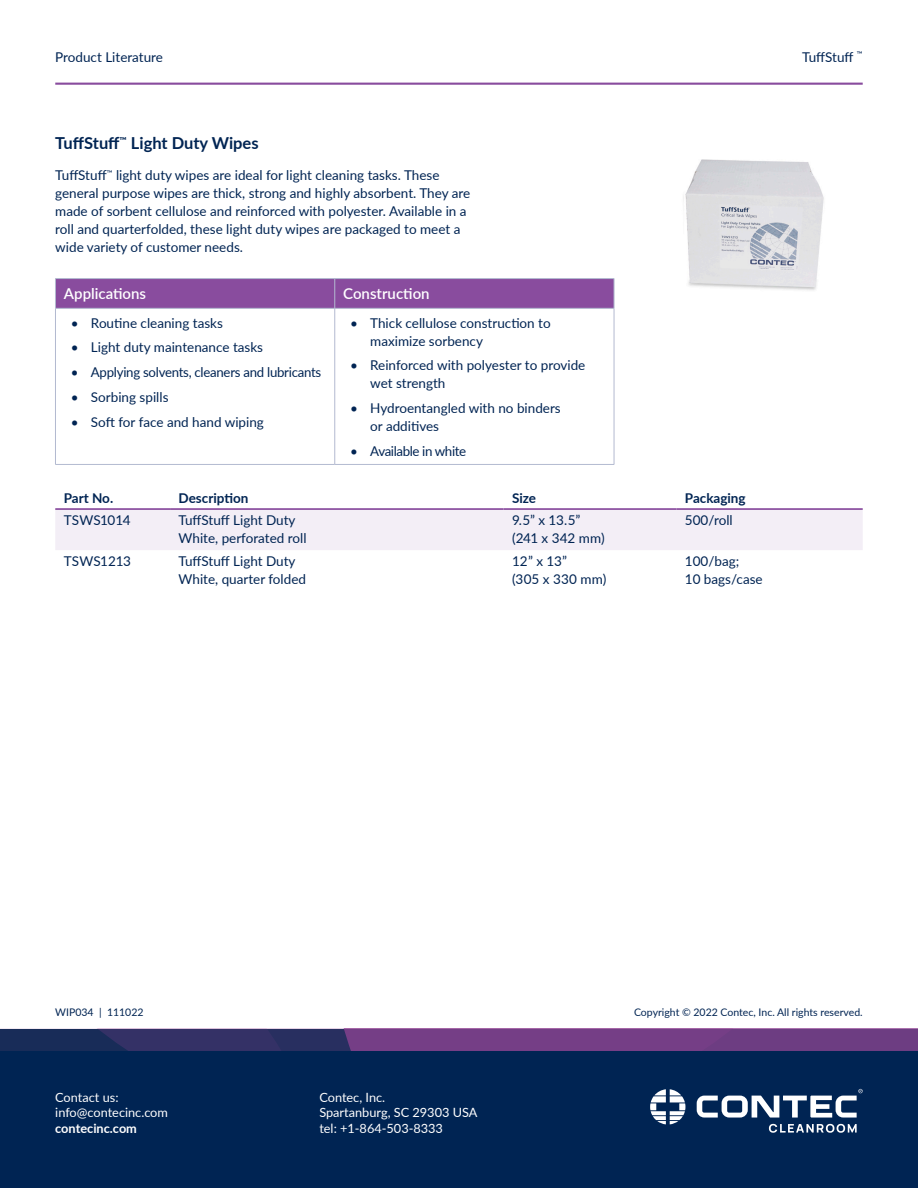
<style>
.page{position:relative;width:918px;height:1188px;background:#fff}
.page>*{position:absolute;margin:0;border:0;box-sizing:border-box;transform-origin:0 0}
.Sub_heading{font:700 16.5px "Lato";color:#002453}
.Table_heading-white{font:600 15px "Lato";color:#fff}
.Packaging_table_text{font:13.5px/18px "Lato";color:#002453}
.Packaging_table_text-2{font:13.5px "Lato";letter-spacing:-.02em;color:#002453}
._04__Body_text{font:700 13.5px "Lato";color:#002453}
.Packaging_table_text-3{font:13.5px "Lato";letter-spacing:-.03em;color:#002453}
.t1{font:12.75px/15.3px "Lato";color:#fff}
.t2{font:700 12.75px "Lato";color:#fff}
.t3{font:10.5px "Lato";color:#002453}
</style>
<div class="page">
<div style="left:0;top:1039px;width:918px;height:149px;background:#002453"></div>
<svg style="left:769px;top:1124px;width:88px;height:9px"></svg>
<svg style="left:697px;top:1089px;width:166px;height:29px"></svg>
<svg style="left:650px;top:1089px;width:35px;height:35px"></svg>
<svg style="left:0;top:1029px;width:918px;height:21px;background:#563876"></svg>
<hr style="left:55px;top:83px;width:808px;height:2px;background:#894c9e">
<hr style="left:55px;top:278px;width:280px;height:1px;background:#b3bad0">
<hr style="left:335px;top:278px;width:279px;height:1px;background:#b3bad0">
<div style="left:55px;top:279px;width:560px;height:29px;background:#894c9e"></div>
<hr style="left:55px;top:308px;width:280px;height:1px;background:#b3bad0">
<hr style="left:55px;top:309px;width:1px;height:155px;background:#b3bad0">
<hr style="left:335px;top:308px;width:279px;height:1px;background:#b3bad0">
<hr style="left:335px;top:309px;width:1px;height:155px;background:#b3bad0">
<hr style="left:614px;top:309px;width:1px;height:155px;background:#b3bad0">
<hr style="left:55px;top:464px;width:280px;height:1px;background:#b3bad0">
<hr style="left:335px;top:464px;width:279px;height:1px;background:#b3bad0">
<div style="left:55px;top:510px;width:808px;height:40px;background:#f3eef6"></div>
<hr style="left:55px;top:508px;width:115px;height:2px;background:#894c9e">
<hr style="left:170px;top:508px;width:334px;height:2px;background:#894c9e">
<hr style="left:504px;top:508px;width:172px;height:2px;background:#894c9e">
<hr style="left:676px;top:508px;width:187px;height:2px;background:#894c9e">
<img style="left:683px;top:159px;width:141px;height:131px">
<p class="Packaging_table_text" style="left:55px;top:47px;width:109px">Product Literature</p>
<p class="Sub_heading" style="left:55px;top:131px;width:205px">TuffStuff<sup>™</sup> Light Duty Wipes</p>
<p class="Packaging_table_text" style="left:55px;top:166px;width:417px">TuffStuff<sup>™</sup> light duty wipes are ideal for light cleaning tasks. These general purpose wipes are thick, strong and highly absorbent. They are made of sorbent cellulose and reinforced with polyester. Available in a roll and quarterfolded, these light duty wipes are packaged to meet a wide variety of customer needs.</p>
<p class="Table_heading-white" style="left:64px;top:283px;width:84px">Applications</p>
<p class="Table_heading-white" style="left:343px;top:283px;width:88px">Construction</p>
<p class="Packaging_table_text" style="left:71px;top:313px;width:154px">• Routine cleaning tasks</p>
<p class="Packaging_table_text" style="left:71px;top:338px;width:194px">• Light duty maintenance tasks</p>
<p class="Packaging_table_text-2" style="left:71px;top:363px;width:252px">• Applying solvents, cleaners and lubricants</p>
<p class="Packaging_table_text" style="left:71px;top:387px;width:99px">• Sorbing spills</p>
<p class="Packaging_table_text" style="left:71px;top:412px;width:195px">• Soft for face and hand wiping</p>
<p class="Packaging_table_text" style="left:370px;top:313px;width:182px;text-indent:-20px">• Thick cellulose construction to maximize sorbency</p>
<p class="Packaging_table_text" style="left:370px;top:356px;width:217px;text-indent:-20px">• Reinforced with polyester to provide wet strength</p>
<p class="Packaging_table_text" style="left:370px;top:399px;width:192px;text-indent:-20px">• Hydroentangled with no binders or additives</p>
<p class="Packaging_table_text-3" style="left:350px;top:441px;width:118px">• Available in white</p>
<p class="_04__Body_text" style="left:64px;top:488px;width:51px">Part No.</p>
<p class="_04__Body_text" style="left:179px;top:488px;width:71px">Description</p>
<p class="_04__Body_text" style="left:512px;top:488px;width:26px">Size</p>
<p class="_04__Body_text" style="left:685px;top:488px;width:62px">Packaging</p>
<p class="Packaging_table_text" style="left:64px;top:511px;width:68px">TSWS1014</p>
<p class="Packaging_table_text" style="left:179px;top:511px;width:129px">TuffStuff Light Duty<br>White, perforated roll</p>
<p class="Packaging_table_text" style="left:512px;top:511px;width:94px">9.5” x 13.5” (241 x 342 mm)</p>
<p class="Packaging_table_text" style="left:685px;top:511px;width:49px">500/roll</p>
<p class="Packaging_table_text" style="left:64px;top:552px;width:69px">TSWS1213</p>
<p class="Packaging_table_text" style="left:179px;top:552px;width:129px">TuffStuff Light Duty<br>White, quarter folded</p>
<p class="Packaging_table_text" style="left:512px;top:552px;width:96px">12” x 13”<br>(305 x 330 mm)</p>
<p class="Packaging_table_text" style="left:685px;top:552px;width:79px">100/bag;<br>10 bags/case</p>
<p class="Packaging_table_text" style="left:802px;top:47px;width:62px">TuffStuff <sup>™</sup></p>
<p class="t3" style="left:55px;top:1005px;width:90px">WIP034 | 111022</p>
<p class="t3" style="left:634px;top:1005px;width:230px">Copyright © 2022 Contec, Inc. All rights reserved.</p>
<p class="t1" style="left:55px;top:1089px;width:114px">Contact us: info@contecinc.com</p>
<p class="t2" style="left:55px;top:1119px;width:83px">contecinc.com</p>
<p class="t1" style="left:319px;top:1089px;width:160px">Contec, Inc.<br>Spartanburg, SC 29303 USA tel: +1-864-503-8333</p>
</div>
